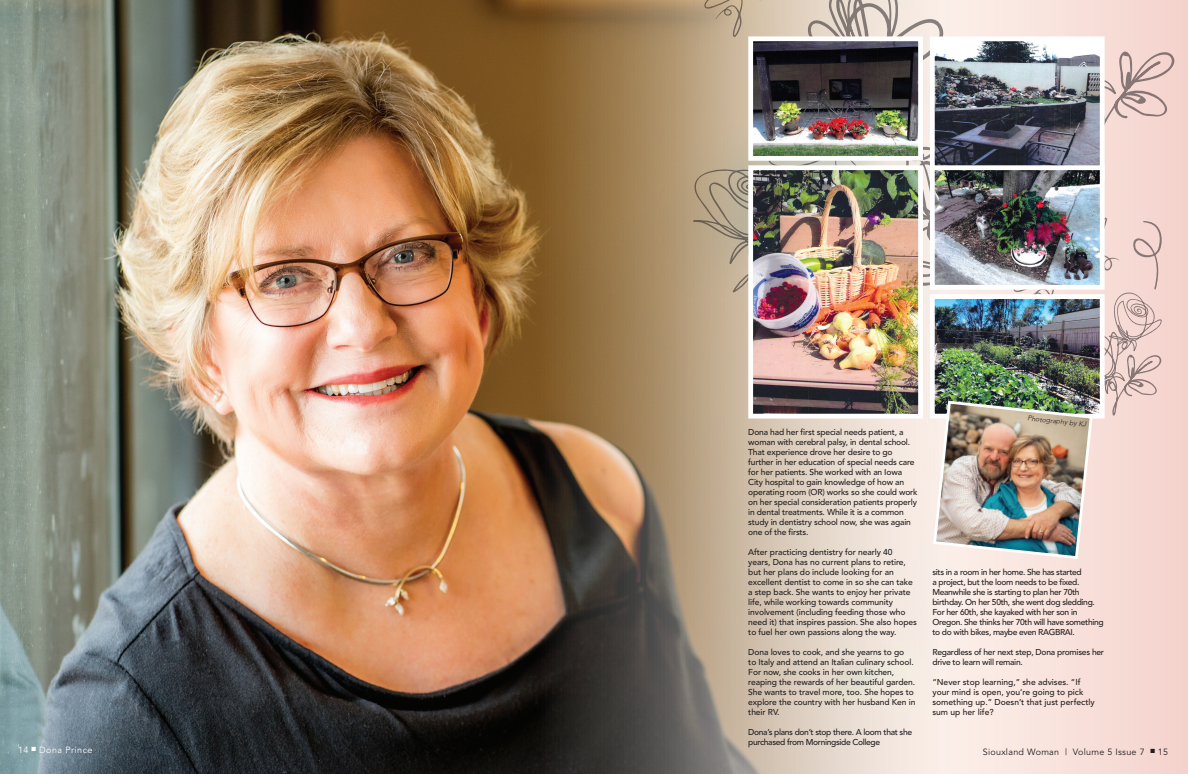
<style>
.page{position:relative;width:1188px;height:774px;background:#fff}
.page>*{position:absolute;margin:0;border:0;box-sizing:border-box;transform-origin:0 0}
.t1{font:9px "Avenir";letter-spacing:.03em;color:#231f20}
.t2{font:9px "Avenir";letter-spacing:.05em;color:#fff}
.t3{font:500 8.5px/10px "Avenir";letter-spacing:-.02em;color:#231f20}
.t4{font:500 8.5px/10px "Avenir";letter-spacing:-.04em;color:#231f20}
.t5{font:500 8.5px/10px "Avenir";color:#231f20}
.t6{font:italic 300 7px "Avenir";color:#231f20}
</style>
<div class="page">
<img style="left:0;top:0;width:669px;height:774px">
<svg style="left:669px;top:0;width:519px;height:774px;background:#e1cfc4"></svg>
<img style="left:679px;top:0;width:509px;height:561px">
<p class="t6" style="left:1028px;top:414px;width:61px;rotate:6deg">Photography by KJ</p>
<p class="t3" style="left:748px;top:428px;width:171px">Dona had her first special needs patient, a woman with cerebral palsy, in dental school.<br>That experience drove her desire to go further in her education of special needs care for her patients. She worked with an Iowa City hospital to gain knowledge of how an operating room (OR) works so she could work on her special consideration patients properly in dental treatments. While it is a common study in dentistry school now, she was again one of the firsts.</p>
<p class="t3" style="left:748px;top:548px;width:170px">After practicing dentistry for nearly 40 years, Dona has no current plans to retire, but her plans do include looking for an excellent dentist to come in so she can take a step back. She wants to enjoy her private life, while working towards community involvement (including feeding those who need it) that inspires passion. She also hopes to fuel her own passions along the way.</p>
<p class="t3" style="left:748px;top:648px;width:169px">Dona loves to cook, and she yearns to go<br>to Italy and attend an Italian culinary school.<br>For now, she cooks in her own kitchen, reaping the rewards of her beautiful garden.<br>She wants to travel more, too. She hopes to explore the country with her husband Ken in their RV.</p>
<p class="t4" style="left:748px;top:728px;width:165px">Dona’s plans don’t stop there. A loom that she purchased from Morningside College</p>
<p class="t4" style="left:932px;top:568px;width:173px">sits in a room in her home. She has started<br>a project, but the loom needs to be fixed.<br>Meanwhile she is starting to plan her 70th birthday. On her 50th, she went dog sledding.<br>For her 60th, she kayaked with her son in Oregon. She thinks her 70th will have something to do with bikes, maybe even RAGBRAI.</p>
<p class="t3" style="left:932px;top:648px;width:173px">Regardless of her next step, Dona promises her drive to learn will remain.</p>
<p class="t5" style="left:932px;top:678px;width:164px">“Never stop learning,” she advises. “If your mind is open, you’re going to pick something up.” Doesn’t that just perfectly sum up her life?</p>
<p class="t2" style="left:18px;top:744px;width:76px">14 ■ Dona Prince</p>
<p class="t1" style="left:983px;top:746px;width:187px">Siouxland Woman | Volume 5 Issue 7 ■ 15</p>
</div>
